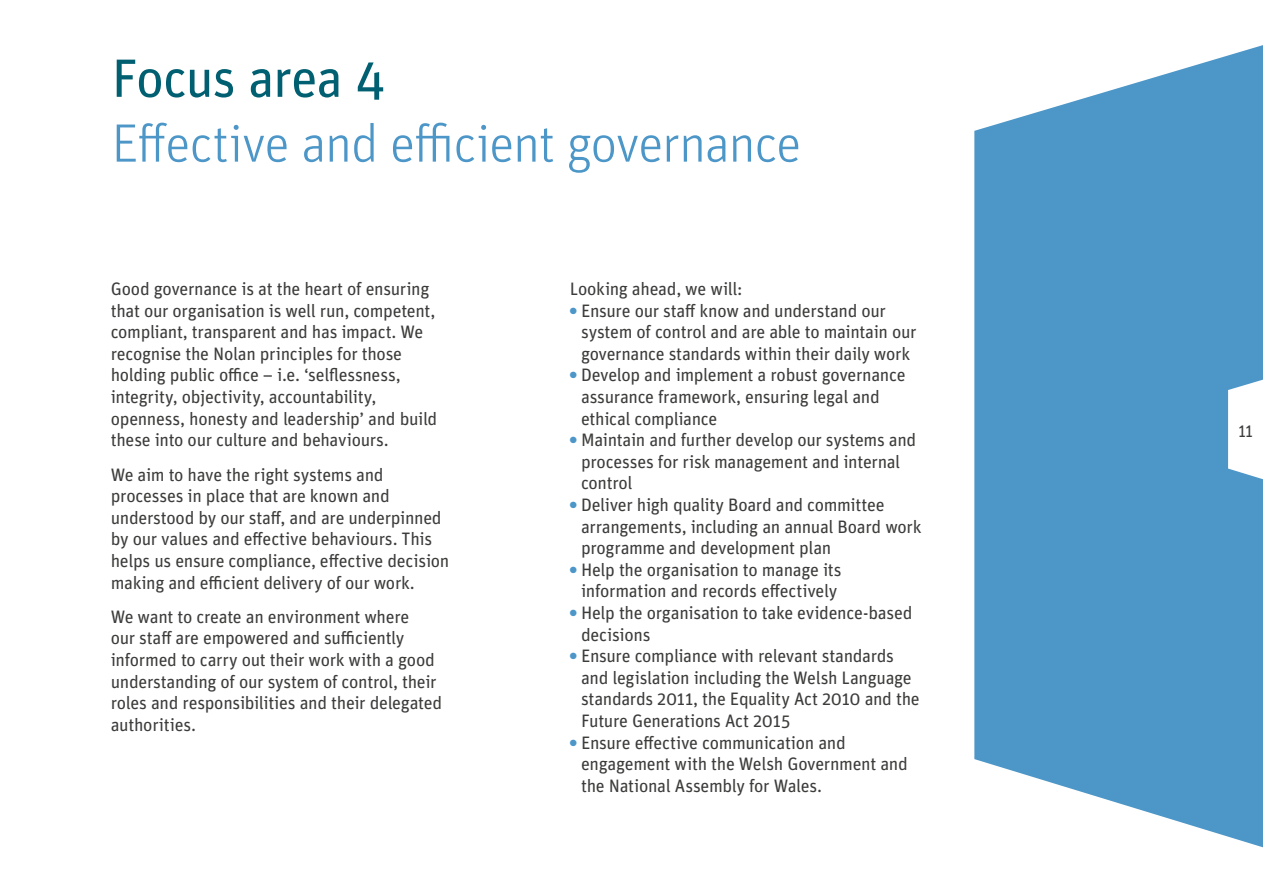
<style>
.page{position:relative;width:1263px;height:893px;background:#fff}
.page>*{position:absolute;margin:0;border:0;box-sizing:border-box;transform-origin:0 0}
.t1{font:300 54px "Unit OT";letter-spacing:-.03em;color:#4c96c8}
.t2{font:54px "Unit OT";letter-spacing:-.025em;color:#006071}
.t3{font:18px/21.6px "Unit OT";letter-spacing:-.02em;color:#3c3c3b}
.t4{font:18px "Unit OT";letter-spacing:-.02em;color:#3c3c3b;scale:.9 1}
</style>
<div class="page">
<svg style="left:974px;top:45px;width:289px;height:802px;background:#5fa1ce"></svg>
<svg style="left:1228px;top:380px;width:35px;height:99px"></svg>
<h1 class="t2" style="left:111px;top:44px;width:276px">Focus area 4</h1>
<h1 class="t1" style="left:111px;top:111px;width:691px">Effective and efficient governance</h1>
<p class="t3" style="left:111px;top:278px;width:328px">Good governance is at the heart of ensuring that our organisation is well run, competent, compliant, transparent and has impact. We recognise the Nolan principles for those holding public office – i.e. ‘selflessness, integrity, objectivity, accountability, openness, honesty and leadership’ and build these into our culture and behaviours.</p>
<p class="t3" style="left:111px;top:463px;width:340px">We aim to have the right systems and processes in place that are known and understood by our staff, and are underpinned by our values and effective behaviours. This helps us ensure compliance, effective decision making and efficient delivery of our work.</p>
<p class="t3" style="left:111px;top:606px;width:333px">We want to create an environment where<br>our staff are empowered and sufficiently informed to carry out their work with a good understanding of our system of control, their roles and responsibilities and their delegated authorities.</p>
<p class="t3" style="left:570px;top:278px;width:174px">Looking ahead, we will:</p>
<p class="t3" style="left:581px;top:299px;width:337px;text-indent:-11px"><sup>●</sup> Ensure our staff know and understand our system of control and are able to maintain our governance standards within their daily work</p>
<p class="t3" style="left:581px;top:364px;width:326px;text-indent:-11px"><sup>●</sup> Develop and implement a robust governance assurance framework, ensuring legal and ethical compliance</p>
<p class="t3" style="left:581px;top:429px;width:337px;text-indent:-11px"><sup>●</sup> Maintain and further develop our systems and processes for risk management and internal control</p>
<p class="t3" style="left:581px;top:494px;width:342px;text-indent:-11px"><sup>●</sup> Deliver high quality Board and committee arrangements, including an annual Board work programme and development plan</p>
<p class="t3" style="left:570px;top:558px;width:273px;text-align:center"><sup>●</sup> Help the organisation to manage its information and records effectively</p>
<p class="t3" style="left:581px;top:602px;width:333px;text-indent:-11px"><sup>●</sup> Help the organisation to take evidence-based decisions</p>
<p class="t3" style="left:581px;top:645px;width:340px;text-indent:-11px"><sup>●</sup> Ensure compliance with relevant standards and legislation including the Welsh Language standards 2011, the Equality Act 2010 and the Future Generations Act 2015</p>
<p class="t3" style="left:581px;top:731px;width:328px;text-indent:-11px"><sup>●</sup> Ensure effective communication and engagement with the Welsh Government and the National Assembly for Wales.</p>
<p class="t4" style="left:1238px;top:419px;width:17px">11</p>
</div>
